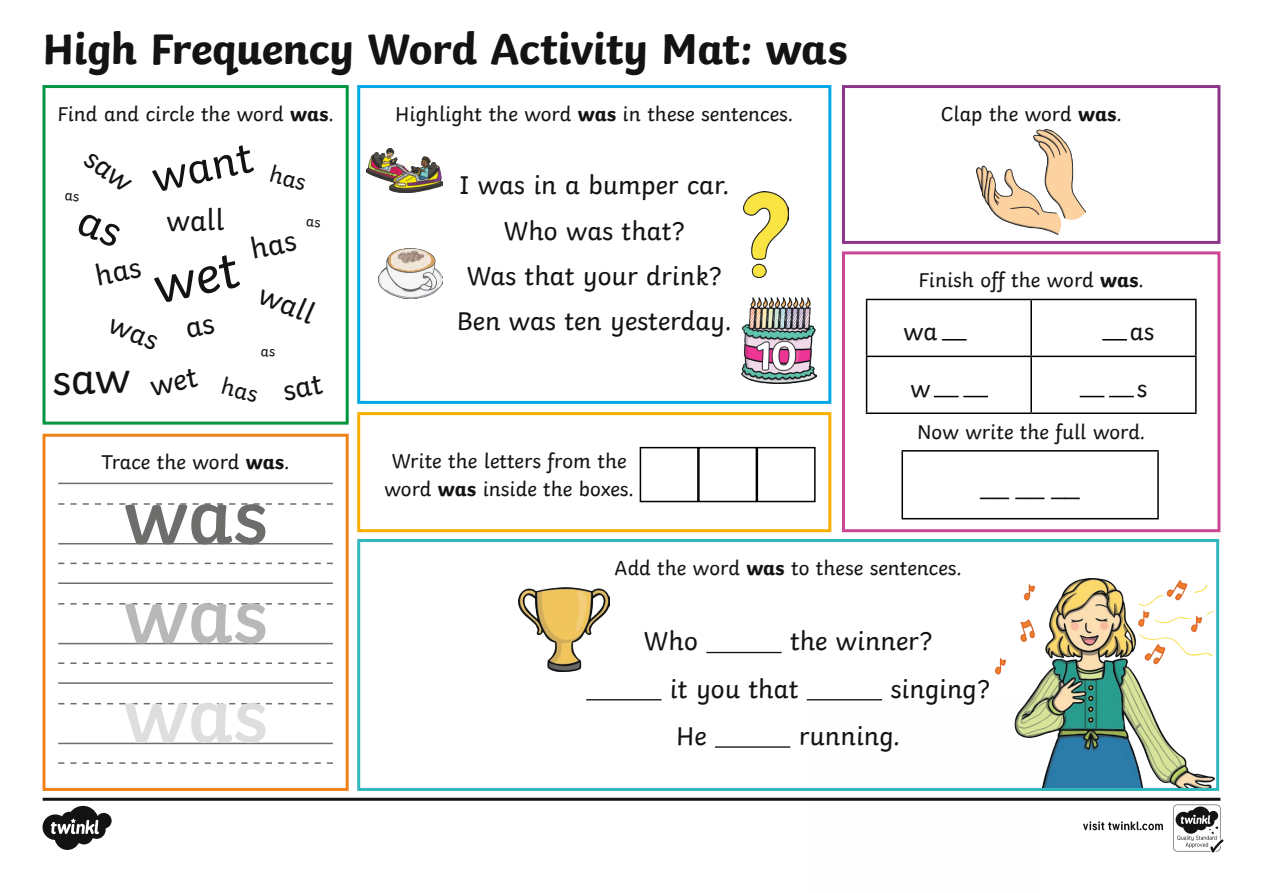
<style>
.page{position:relative;width:1263px;height:893px;background:#fff}
.page>*{position:absolute;margin:0;border:0;box-sizing:border-box;transform-origin:0 0}
.Underline{font:600 81px "Twinkl";color:#6d6d6c}
.Underline-2{font:600 81px "Twinkl";color:#b9b8b8}
.Underline-3{font:600 81px "Twinkl";color:#dedede}
.Heading{font:700 45px "Twinkl";letter-spacing:-.015em;color:#131313}
.Underline-4{font:45px "Twinkl";color:#131313}
.Underline-5{font:30px "Twinkl";color:#131313}
.Body_Copy{font:27px "Twinkl";color:#131313}
.Underline-6{font:25.5px "Arial";color:#131313}
.Body_Copy-2{font:21px/28.5px "Twinkl";color:#131313;text-align:center}
.Underline-7{font:21px "Twinkl";color:#131313}
.s1{font-weight:700}
</style>
<div class="page">
<svg style="left:43px;top:798px;width:1180px;height:54px"></svg>
<img style="left:995px;top:578px;width:219px;height:209px">
<div style="left:42px;top:85px;width:307px;height:340px;border:3px solid #009641"></div>
<div style="left:357px;top:85px;width:474px;height:319px;border:3px solid #00a8e7"></div>
<div style="left:42px;top:434px;width:307px;height:357px;border:3px solid #f0821a"></div>
<hr style="left:706px;top:652px;width:76px;height:1px;background:#131313">
<hr style="left:586px;top:699px;width:75px;height:1px;background:#131313">
<hr style="left:807px;top:699px;width:75px;height:1px;background:#131313">
<hr style="left:715px;top:746px;width:75px;height:2px;background:#131313">
<div style="left:357px;top:539px;width:862px;height:252px;border:3px solid #31b7bc"></div>
<div style="left:842px;top:85px;width:378px;height:159px;border:3px solid #8c368b"></div>
<div style="left:842px;top:251px;width:378px;height:281px;border:3px solid #cb4793"></div>
<div style="left:357px;top:412px;width:474px;height:120px;border:3px solid #f9b000"></div>
<img style="left:977px;top:129px;width:109px;height:106px">
<div style="left:640px;top:447px;width:59px;height:55px;border:2px solid #000"></div>
<img style="left:519px;top:588px;width:90px;height:84px">
<img style="left:367px;top:148px;width:76px;height:45px">
<img style="left:744px;top:192px;width:44px;height:86px">
<img style="left:378px;top:248px;width:64px;height:51px">
<img style="left:742px;top:298px;width:74px;height:85px">
<div style="left:698px;top:447px;width:59px;height:55px;border:2px solid #000"></div>
<hr style="left:866px;top:299px;width:165px;height:1px;background:#000">
<hr style="left:866px;top:300px;width:1px;height:56px;background:#000">
<hr style="left:1031px;top:299px;width:165px;height:1px;background:#000">
<hr style="left:1030px;top:300px;width:2px;height:56px;background:#000">
<hr style="left:1195px;top:300px;width:1px;height:56px;background:#000">
<hr style="left:866px;top:356px;width:165px;height:1px;background:#000">
<hr style="left:866px;top:357px;width:1px;height:55px;background:#000">
<hr style="left:1031px;top:356px;width:165px;height:1px;background:#000">
<hr style="left:1030px;top:357px;width:2px;height:55px;background:#000">
<hr style="left:1195px;top:357px;width:1px;height:55px;background:#000">
<hr style="left:866px;top:412px;width:165px;height:2px;background:#000">
<hr style="left:1031px;top:412px;width:165px;height:2px;background:#000">
<hr style="left:901px;top:450px;width:258px;height:2px;background:#000">
<hr style="left:901px;top:452px;width:2px;height:66px;background:#000">
<hr style="left:1157px;top:452px;width:2px;height:66px;background:#000">
<hr style="left:901px;top:518px;width:258px;height:1px;background:#000">
<div style="left:757px;top:447px;width:59px;height:55px;border:2px solid #000"></div>
<hr style="left:58px;top:543px;width:275px;height:1px;background:#6d6d6c">
<svg style="left:58px;top:503px;width:275px;height:2px"></svg>
<hr style="left:58px;top:483px;width:275px;height:1px;background:#6d6d6c">
<svg style="left:58px;top:563px;width:275px;height:1px"></svg>
<hr style="left:58px;top:643px;width:275px;height:1px;background:#6d6d6c">
<svg style="left:58px;top:603px;width:275px;height:2px"></svg>
<hr style="left:58px;top:582px;width:275px;height:2px;background:#6d6d6c">
<svg style="left:58px;top:662px;width:275px;height:2px"></svg>
<hr style="left:58px;top:743px;width:275px;height:1px;background:#6d6d6c">
<svg style="left:58px;top:703px;width:275px;height:1px"></svg>
<hr style="left:58px;top:682px;width:275px;height:2px;background:#6d6d6c">
<svg style="left:58px;top:762px;width:275px;height:2px"></svg>
<svg style="left:942px;top:339px;width:25px;height:1px"></svg>
<svg style="left:934px;top:396px;width:54px;height:1px"></svg>
<svg style="left:1080px;top:396px;width:54px;height:1px"></svg>
<svg style="left:1102px;top:339px;width:25px;height:1px"></svg>
<p class="Heading" style="left:42px;top:12px;width:806px">High Frequency Word Activity Mat: was</p>
<p class="Body_Copy-2" style="left:57px;top:98px;width:278px">Find and circle the word <span class="s1">was</span>.</p>
<p class="Body_Copy-2" style="left:395px;top:98px;width:399px">Highlight the word <span class="s1">was</span> in these sentences.</p>
<p class="Underline-4" style="left:145px;top:143px;width:104px;rotate:-12deg">want</p>
<p class="Underline-5" style="left:166px;top:198px;width:59px;rotate:-2deg">wall</p>
<p class="Underline-5" style="left:269px;top:272px;width:59px;rotate:22deg">wall</p>
<p class="Underline-7" style="left:102px;top:446px;width:189px">Trace the word <span class="s1">was</span>.</p>
<p class="Underline" style="left:124px;top:452px;width:146px">was</p>
<p class="Body_Copy" style="left:459px;top:165px;width:272px">I was in a bumper car.</p>
<p class="Body_Copy" style="left:504px;top:210px;width:182px">Who was that?</p>
<p class="Body_Copy" style="left:467px;top:255px;width:257px">Was that your drink?</p>
<p class="Body_Copy" style="left:457px;top:300px;width:276px">Ben was ten yesterday.</p>
<p class="Body_Copy-2" style="left:384px;top:445px;width:251px">Write the letters from the word <span class="s1">was</span> inside the boxes.</p>
<p class="Underline-7" style="left:941px;top:98px;width:183px">Clap the word <span class="s1">was</span>.</p>
<p class="Body_Copy-2" style="left:918px;top:264px;width:227px">Finish off the word <span class="s1">was</span>.</p>
<p class="Body_Copy-2" style="left:917px;top:416px;width:230px">Now write the full word.</p>
<p class="Underline-6" style="left:980px;top:467px;width:101px">__ __ __</p>
<p class="Underline-2" style="left:124px;top:551px;width:146px">was</p>
<p class="Underline-3" style="left:124px;top:650px;width:146px">was</p>
<p class="Body_Copy-2" style="left:614px;top:552px;width:349px">Add the word <span class="s1">was</span> to these sentences.</p>
<p class="Body_Copy" style="left:644px;top:621px;width:55px">Who</p>
<p class="Body_Copy" style="left:790px;top:621px;width:144px">the winner?</p>
<p class="Body_Copy" style="left:670px;top:668px;width:130px">it you that</p>
<p class="Body_Copy" style="left:890px;top:668px;width:101px">singing?</p>
<p class="Body_Copy" style="left:676px;top:715px;width:32px">He</p>
<p class="Body_Copy" style="left:799px;top:715px;width:103px">running.</p>
</div>
